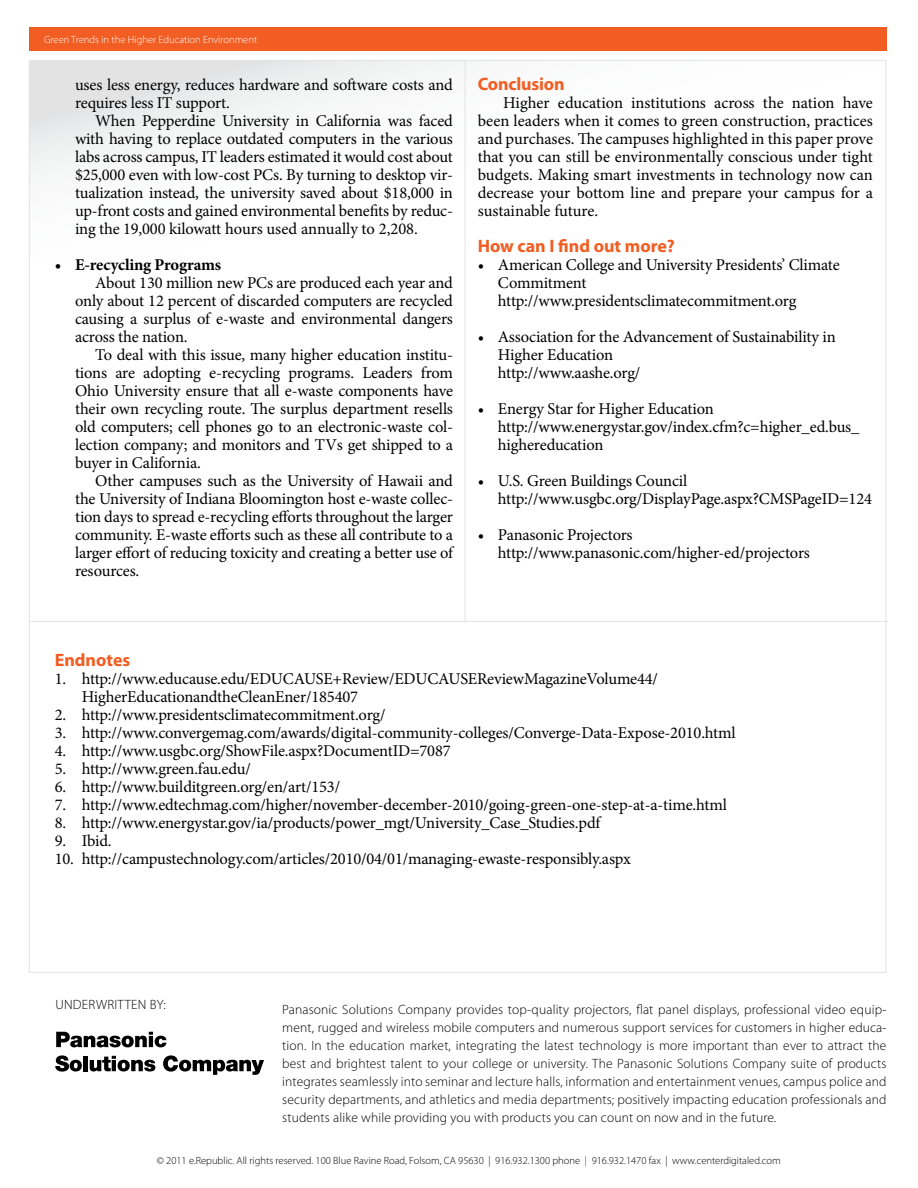
<style>
.page{position:relative;width:918px;height:1188px;background:#fff}
.page>*{position:absolute;margin:0;border:0;box-sizing:border-box;transform-origin:0 0}
.t1{font:700 18px "Myriad Pro";color:#f15d22}
.t2{font:16.5px/18px "Minion Pro";letter-spacing:-.01em;color:#000}
.t3{font:700 16.5px "Minion Pro";letter-spacing:-.01em;color:#000}
.t4{font:300 13.5px/18px "Myriad Pro";letter-spacing:.01em;color:#000;text-align:justify}
.t5{font:300 10.5px "Myriad Pro";color:#000}
.t6{font:300 10.5px "Myriad Pro";color:#fff}
</style>
<div class="page">
<svg style="left:30px;top:61px;width:856px;height:203px"></svg>
<div style="left:29px;top:27px;width:857px;height:24px;background:#f15d22"></div>
<hr style="left:465px;top:60px;width:1px;height:562px;background:#e2e3e4">
<hr style="left:886px;top:60px;width:1px;height:912px;background:#e2e3e4">
<hr style="left:29px;top:60px;width:1px;height:912px;background:#e2e3e4">
<hr style="left:29px;top:60px;width:857px;height:1px;background:#e2e3e4">
<svg style="left:56px;top:1032px;width:111px;height:15px"></svg>
<svg style="left:55px;top:1055px;width:27px;height:17px"></svg>
<div style="left:83px;top:1056px;width:5px;height:15px;background:#000"></div>
<svg style="left:90px;top:1056px;width:65px;height:16px"></svg>
<svg style="left:163px;top:1055px;width:101px;height:20px"></svg>
<hr style="left:29px;top:972px;width:857px;height:1px;background:#e2e3e4">
<hr style="left:31px;top:621px;width:857px;height:1px;background:#e2e3e4">
<p class="t6" style="left:44px;top:33px;width:215px">Green Trends in the Higher Education Environment</p>
<p class="t2" style="left:75px;top:76px;width:380px">uses less energy, reduces hardware and software costs and requires less IT support.</p>
<p class="t2" style="left:75px;top:112px;width:380px;text-align:justify;text-indent:20px">When Pepperdine University in California was faced with having to replace outdated computers in the various labs across campus, IT leaders estimated it would cost about $25,000 even with low-cost PCs. By turning to desktop vir&shy;tualization instead, the university saved about $18,000 in up-front costs and gained environmental benefits by reduc&shy;ing the 19,000 kilowatt hours used annually to 2,208.</p>
<p class="t3" style="left:55px;top:253px;width:168px">• E-recycling Programs</p>
<p class="t2" style="left:75px;top:274px;width:379px;text-align:justify;text-indent:20px">About 130 million new PCs are produced each year and only about 12 percent of discarded computers are recycled causing a surplus of e-waste and environmental dangers across the nation.</p>
<p class="t2" style="left:75px;top:346px;width:380px;text-align:justify;text-indent:20px">To deal with this issue, many higher education institu&shy;tions are adopting e-recycling programs. Leaders from Ohio University ensure that all e-waste components have their own recycling route. The surplus department resells old computers; cell phones go to an electronic-waste col&shy;lection company; and monitors and TVs get shipped to a buyer in California.</p>
<p class="t2" style="left:75px;top:472px;width:380px;text-align:justify;text-indent:20px">Other campuses such as the University of Hawaii and the University of Indiana Bloomington host e-waste collec&shy;tion days to spread e-recycling efforts throughout the larger community. E-waste efforts such as these all contribute to a larger effort of reducing toxicity and creating a better use of resources.</p>
<p class="t1" style="left:478px;top:72px;width:88px">Conclusion</p>
<p class="t2" style="left:478px;top:94px;width:397px;text-align:justify;text-indent:25px">Higher education institutions across the nation have been leaders when it comes to green construction, practices and purchases. The campuses highlighted in this paper prove that you can still be environmentally conscious under tight budgets. Making smart investments in technology now can decrease your bottom line and prepare your campus for a sustainable future.</p>
<p class="t1" style="left:478px;top:234px;width:199px">How can I find out more?</p>
<p class="t2" style="left:498px;top:256px;width:343px;text-indent:-20px">• American College and University Presidents’ Climate<br>Commitment http://www.presidentsclimatecommitment.org</p>
<p class="t2" style="left:498px;top:328px;width:339px;text-indent:-20px">• Association for the Advancement of Sustainability in<br>Higher Education<br>http://www.aashe.org/</p>
<p class="t2" style="left:498px;top:400px;width:363px;text-indent:-20px">• Energy Star for Higher Education http://www.energystar.gov/index.cfm?c=higher_ed.bus_ highereducation</p>
<p class="t2" style="left:498px;top:472px;width:376px;text-indent:-20px">• U.S. Green Buildings Council http://www.usgbc.org/DisplayPage.aspx?CMSPageID=124</p>
<p class="t2" style="left:498px;top:526px;width:313px;text-indent:-20px">• Panasonic Projectors http://www.panasonic.com/higher-ed/projectors</p>
<p class="t1" style="left:55px;top:648px;width:77px">Endnotes</p>
<p class="t2" style="left:82px;top:670px;width:578px;text-indent:-27px">1. http://www.educause.edu/EDUCAUSE+Review/EDUCAUSEReviewMagazineVolume44/<br>HigherEducationandtheCleanEner/185407</p>
<p class="t2" style="left:55px;top:706px;width:332px">2. http://www.presidentsclimatecommitment.org/</p>
<p class="t2" style="left:55px;top:724px;width:683px">3. http://www.convergemag.com/awards/digital-community-colleges/Converge-Data-Expose-2010.html</p>
<p class="t2" style="left:55px;top:742px;width:397px">4. http://www.usgbc.org/ShowFile.aspx?DocumentID=7087</p>
<p class="t2" style="left:55px;top:760px;width:198px">5. http://www.green.fau.edu/</p>
<p class="t2" style="left:55px;top:778px;width:287px">6. http://www.builditgreen.org/en/art/153/</p>
<p class="t2" style="left:55px;top:796px;width:674px">7. http://www.edtechmag.com/higher/november-december-2010/going-green-one-step-at-a-time.html</p>
<p class="t2" style="left:55px;top:814px;width:547px">8. http://www.energystar.gov/ia/products/power_mgt/University_Case_Studies.pdf</p>
<p class="t2" style="left:55px;top:832px;width:58px">9. Ibid.</p>
<p class="t2" style="left:55px;top:850px;width:578px">10. http://campustechnology.com/articles/2010/04/01/managing-ewaste-responsibly.aspx</p>
<p class="t4" style="left:55px;top:996px;width:112px">Underwritten by:</p>
<p class="t4" style="left:282px;top:1000px;width:606px">Panasonic Solutions Company provides top-quality projectors, flat panel displays, professional video equip&shy;ment, rugged and wireless mobile computers and numerous support services for customers in higher educa&shy;tion. I n the education market, integrating the latest technology is more important than ever to attract the best and brightest talent to your college or university. The Panasonic Solutions Company suite of products integrates seamlessly into seminar and lecture halls, information and entertainment venues, campus police and security departments, and athletics and media departments; positively impacting education professionals and students alike while providing you with products you can count on now and in the future.</p>
<p class="t5" style="left:157px;top:1154px;width:625px">© 2011 e.Republic. All rights reserved. 100 Blue Ravine Road, Folsom, CA 95630 | 916.932.1300 phone | 916.932.1470 fax | www.centerdigitaled.com</p>
</div>
